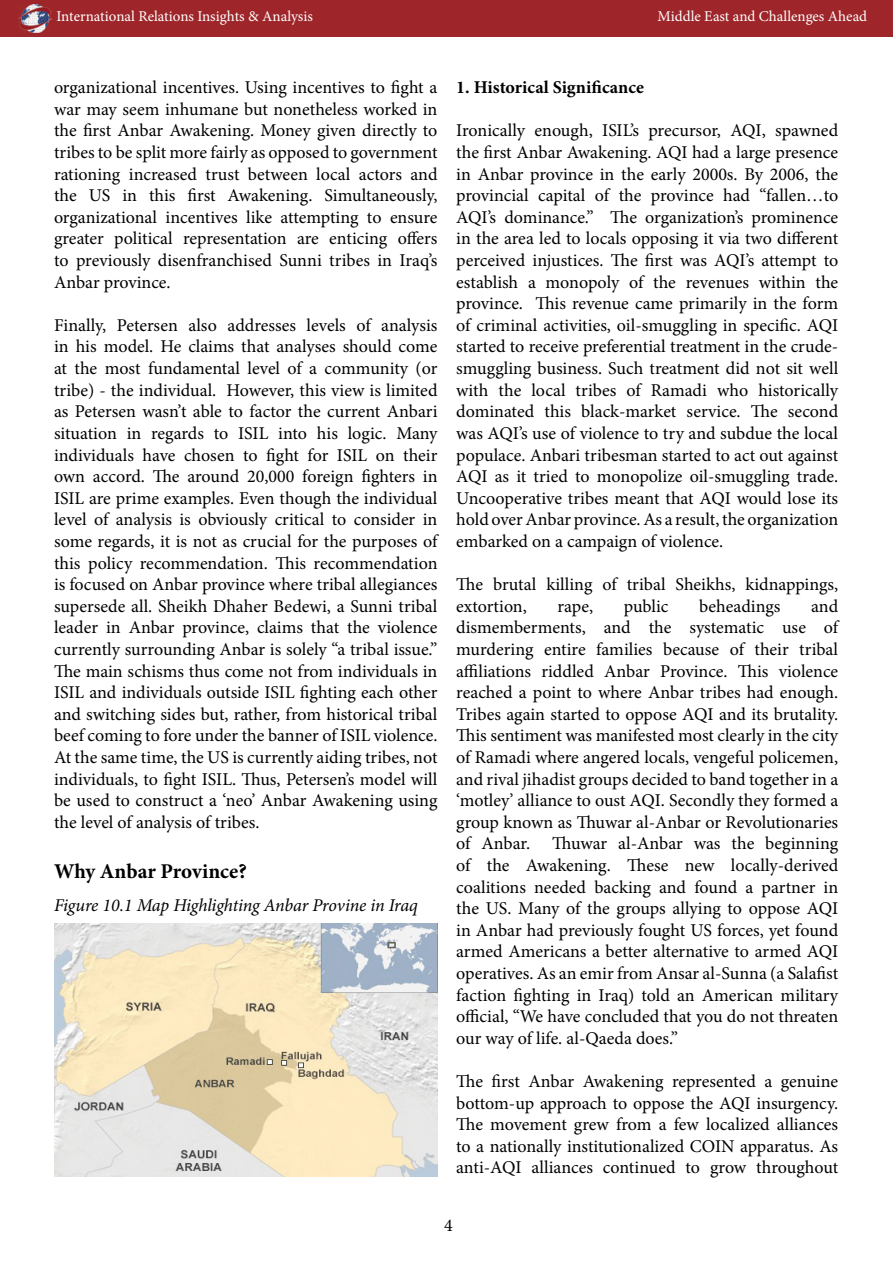
<style>
.page{position:relative;width:893px;height:1263px;background:#fff}
.page>*{position:absolute;margin:0;border:0;box-sizing:border-box;transform-origin:0 0}
.t1{font:700 21px "Minion Pro";letter-spacing:-.005em;color:#000}
.t2{font:18px/21.6px "Minion Pro";color:#000;text-align:justify}
.t3{font:italic 18px "Minion Pro";letter-spacing:-.015em;color:#000}
.t4{font:700 18px "Minion Pro";color:#000}
.t5{font:15px "Minion Pro";color:#fff}
</style>
<div class="page">
<img style="left:54px;top:924px;width:383px;height:253px">
<div style="left:0;top:0;width:893px;height:37px;background:#9e262a"></div>
<img style="left:18px;top:4px;width:33px;height:28px">
<p class="t5" style="left:56px;top:7px;width:258px">International Relations Insights &amp; Analysis</p>
<p class="t5" style="left:657px;top:6px;width:211px">Middle East and Challenges Ahead</p>
<p class="t2" style="left:54px;top:77px;width:385px">organizational incentives. Using incentives to fight a war may seem inhumane but nonetheless worked in the first Anbar Awakening. Money given directly to tribes to be split more fairly as opposed to government rationing increased trust between local actors and the US in this first Awakening. Simultaneously, organizational incentives like attempting to ensure greater political representation are enticing offers to previously disenfranchised Sunni tribes in Iraq’s Anbar province.</p>
<p class="t2" style="left:54px;top:314px;width:385px">Finally, Petersen also addresses levels of analysis in his model. He claims that analyses should come at the most fundamental level of a community (or tribe) - the individual. However, this view is limited as Petersen wasn’t able to factor the current Anbari situation in regards to ISIL into his logic. Many individuals have chosen to fight for ISIL on their own accord. The around 20,000 foreign fighters in ISIL are prime examples. Even though the individual level of analysis is obviously critical to consider in some regards, it is not as crucial for the purposes of this policy recommendation. This recommendation is focused on Anbar province where tribal allegiances supersede all. Sheikh Dhaher Bedewi, a Sunni tribal leader in Anbar province, claims that the violence currently surrounding Anbar is solely “a tribal issue.” The main schisms thus come not from individuals in ISIL and individuals outside ISIL fighting each other and switching sides but, rather, from historical tribal beef coming to fore under the banner of ISIL violence.<br>At the same time, the US is currently aiding tribes, not individuals, to fight ISIL. Thus, Petersen’s model will be used to construct a ‘neo’ Anbar Awakening using the level of analysis of tribes.</p>
<p class="t1" style="left:54px;top:857px;width:194px">Why Anbar Province?</p>
<p class="t3" style="left:54px;top:892px;width:365px">Figure 10.1 Map Highlighting Anbar Provine in Iraq</p>
<p class="t4" style="left:456px;top:75px;width:189px">1. Historical Significance</p>
<p class="t2" style="left:456px;top:120px;width:384px">Ironically enough, ISIL’s precursor, AQI, spawned the first Anbar Awakening. AQI had a large presence in Anbar province in the early 2000s. By 2006, the provincial capital of the province had “fallen…to AQI’s dominance.” The organization’s prominence in the area led to locals opposing it via two different perceived injustices. The first was AQI’s attempt to establish a monopoly of the revenues within the province. This revenue came primarily in the form of criminal activities, oil-smuggling in specific. AQI started to receive preferential treatment in the crude&shy;smuggling business. Such treatment did not sit well with the local tribes of Ramadi who historically dominated this black-market service. The second was AQI’s use of violence to try and subdue the local populace. Anbari tribesman started to act out against AQI as it tried to monopolize oil-smuggling trade.<br>Uncooperative tribes meant that AQI would lose its hold over Anbar province. As a result, the organization embarked on a campaign of violence.</p>
<p class="t2" style="left:456px;top:574px;width:383px">The brutal killing of tribal Sheikhs, kidnappings, extortion,</p>
<p class="t2" style="left:456px;top:595px;width:384px;text-indent:355px">and dismemberments, and the systematic use of murdering entire families because of their tribal affiliations riddled Anbar Province. This violence reached a point to where Anbar tribes had enough.<br>Tribes again started to oppose AQI and its brutality.<br>This sentiment was manifested most clearly in the city of Ramadi where angered locals, vengeful policemen, and rival jihadist groups decided to band together in a ‘motley’ alliance to oust AQI. Secondly they formed a group known as Thuwar al-Anbar or Revolutionaries of Anbar. Thuwar al-Anbar was the beginning of the Awakening. These new locally-derived coalitions needed backing and found a partner in the US. Many of the groups allying to oppose AQI in Anbar had previously fought US forces, yet found armed Americans a better alternative to armed AQI operatives. As an emir from Ansar al-Sunna (a Salafist faction fighting in Iraq) told an American military official, “We have concluded that you do not threaten our way of life. al-Qaeda does.”</p>
<p class="t2" style="left:456px;top:1070px;width:383px">The first Anbar Awakening represented a genuine bottom-up approach to oppose the AQI insurgency.<br>The movement grew from a few localized alliances to a nationally institutionalized COIN apparatus. As anti-AQI alliances continued to grow throughout</p>
<p class="t2" style="left:558px;top:595px;width:37px">rape,</p>
<p class="t2" style="left:624px;top:595px;width:46px">public</p>
<p class="t2" style="left:699px;top:595px;width:83px">beheadings</p>
<p class="t2" style="left:444px;top:1215px;width:10px">4</p>
</div>
